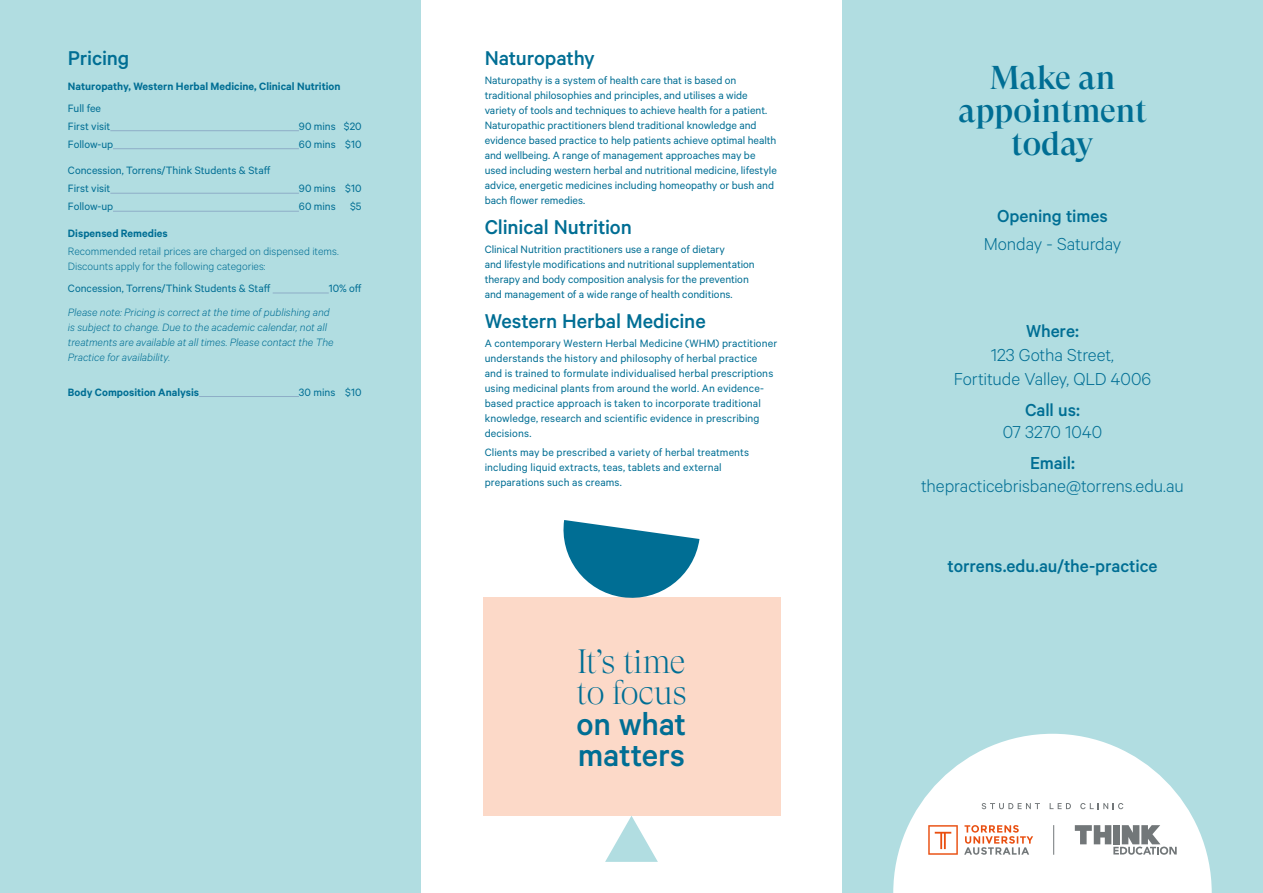
<style>
.page{position:relative;width:1263px;height:893px;background:#fff}
.page>*{position:absolute;margin:0;border:0;box-sizing:border-box;transform-origin:0 0}
.t1{font:500 35.4px "Calibre";letter-spacing:-.01em;color:#006e94}
.t2{font:300 33.75px/31.2px "GT Super Display";letter-spacing:-.005em;color:#006e94}
.t3{font:500 33px "GT Super Display";color:#006e94}
.t4{font:500 22.5px "Calibre";letter-spacing:-.01em;color:#006e94}
.t5{font:300 19.5px/22.5px "Calibre";letter-spacing:-.005em;color:#006e94;text-align:center}
.t6{font:500 19.5px "Calibre";letter-spacing:-.005em;color:#006e94}
.t7{font:12px/15px "Calibre";color:#006e94}
.t8{font:italic 300 12px/15px "Calibre";color:#006e94}
.t9{font:300 12px/18px "Calibre";color:#006e94}
.t10{font:600 12px "Calibre";color:#006e94}
.s1{font-weight:600}
.s2{font-weight:500}
</style>
<div class="page">
<div style="left:0;top:0;width:421px;height:893px;background:#b1dde1"></div>
<hr style="left:110px;top:130px;width:189px;height:1px;background:#8eaec7">
<hr style="left:113px;top:148px;width:186px;height:1px;background:#8eaec7">
<hr style="left:110px;top:193px;width:189px;height:1px;background:#8eaec7">
<hr style="left:113px;top:211px;width:186px;height:1px;background:#8eaec7">
<hr style="left:273px;top:293px;width:56px;height:1px;background:#8eaec7">
<hr style="left:199px;top:396px;width:100px;height:1px;background:#8eaec7">
<div style="left:842px;top:0;width:421px;height:893px;background:#b1dde1"></div>
<svg style="left:893px;top:734px;width:319px;height:159px;fill:#fff"></svg>
<svg style="left:928px;top:825px;width:105px;height:30px;background:#f0d0c3"></svg>
<svg style="left:1075px;top:825px;width:102px;height:30px;background:#bcbfc0"></svg>
<hr style="left:1053px;top:825px;width:1px;height:30px;background:#727779">
<svg style="left:982px;top:803px;width:58px;height:6px"></svg>
<svg style="left:1049px;top:803px;width:22px;height:6px"></svg>
<svg style="left:1080px;top:803px;width:43px;height:6px"></svg>
<div style="left:483px;top:597px;width:297px;height:219px;background:#fcd9c8"></div>
<svg style="left:605px;top:816px;width:53px;height:46px"></svg>
<svg style="left:563px;top:520px;width:136px;height:78px"></svg>
<p class="t4" style="left:68px;top:44px;width:63px">Pricing</p>
<p class="t10" style="left:68px;top:79px;width:274px">Naturopathy, Western Herbal Medicine, Clinical Nutrition</p>
<p class="t7" style="left:68px;top:99px;width:44px;line-height:18px">Full fee<br>First visit</p>
<p class="t7" style="left:299px;top:118px;width:64px">90 mins $20</p>
<p class="t7" style="left:68px;top:136px;width:47px">Follow-up</p>
<p class="t7" style="left:299px;top:136px;width:64px">60 mins $10</p>
<p class="t7" style="left:68px;top:161px;width:204px;line-height:18px">Concession, Torrens/Think Students &amp; Staff<br>First visit</p>
<p class="t7" style="left:299px;top:181px;width:64px">90 mins $10</p>
<p class="t7" style="left:68px;top:199px;width:47px">Follow-up</p>
<p class="t7" style="left:299px;top:199px;width:64px">60 mins $5</p>
<p class="t9" style="left:68px;top:224px;width:272px"><span class="s1">Dispensed Remedies<br></span>Recommended retail prices are charged on dispensed items.</p>
<p class="t9" style="left:68px;top:257px;width:199px">Discounts apply for the following categories:</p>
<p class="t7" style="left:68px;top:280px;width:204px">Concession, Torrens/Think Students &amp; Staff</p>
<p class="t7" style="left:329px;top:280px;width:34px">10% off</p>
<p class="t8" style="left:68px;top:304px;width:267px">Please note: Pricing is correct at the time of publishing and is subject to change. Due to the academic calendar, not all treatments are available at all times. Please contact the The Practice for availability.</p>
<p class="t10" style="left:68px;top:385px;width:133px">Body Composition Analysis</p>
<p class="t7" style="left:299px;top:384px;width:64px">30 mins $10</p>
<p class="t4" style="left:485px;top:44px;width:112px">Naturopathy</p>
<p class="t7" style="left:485px;top:72px;width:294px">Naturopathy is a system of health care that is based on traditional philosophies and principles, and utilises a wide variety of tools and techniques to achieve health for a patient.<br>Naturopathic practitioners blend traditional knowledge and evidence based practice to help patients achieve optimal health and wellbeing. A range of management approaches may be used including western herbal and nutritional medicine, lifestyle advice, energetic medicines including homeopathy or bush and bach flower remedies.</p>
<p class="t4" style="left:485px;top:213px;width:149px">Clinical Nutrition</p>
<p class="t7" style="left:485px;top:241px;width:272px">Clinical Nutrition practitioners use a range of dietary<br>and lifestyle modifications and nutritional supplementation therapy and body composition analysis for the prevention and management of a wide range of health conditions.</p>
<p class="t4" style="left:485px;top:307px;width:223px">Western Herbal Medicine</p>
<p class="t7" style="left:485px;top:335px;width:294px">A contemporary Western Herbal Medicine (WHM) practitioner understands the history and philosophy of herbal practice and is trained to formulate individualised herbal prescriptions using medicinal plants from around the world. An evidence&shy;based practice approach is taken to incorporate traditional knowledge, research and scientific evidence in prescribing decisions.</p>
<p class="t7" style="left:485px;top:444px;width:266px">Clients may be prescribed a variety of herbal treatments including liquid extracts, teas, tablets and external preparations such as creams.</p>
<p class="t2" style="left:576px;top:646px;width:112px">It’s time to focus</p>
<p class="t1" style="left:576px;top:703px;width:111px">on what</p>
<p class="t1" style="left:578px;top:735px;width:109px">matters</p>
<p class="t3" style="left:990px;top:60px;width:127px">Make an</p>
<p class="t3" style="left:958px;top:93px;width:190px">appointment</p>
<p class="t3" style="left:1011px;top:126px;width:83px">today</p>
<p class="t6" style="left:997px;top:204px;width:112px">Opening times</p>
<p class="t5" style="left:984px;top:232px;width:139px">Monday - Saturday</p>
<p class="t5" style="left:991px;top:318px;width:125px;line-height:24px"><span class="s2">Where:<br></span>123 Gotha Street,</p>
<p class="t5" style="left:954px;top:367px;width:199px">Fortitude Valley, QLD 4006</p>
<p class="t5" style="left:1003px;top:398px;width:101px"><span class="s2">Call us:<br></span>07 3270 1040</p>
<p class="t5" style="left:921px;top:451px;width:264px"><span class="s2">Email: </span>thepracticebrisbane@torrens.edu.au</p>
<p class="t6" style="left:947px;top:554px;width:211px">torrens.edu.au/the-practice</p>
</div>
